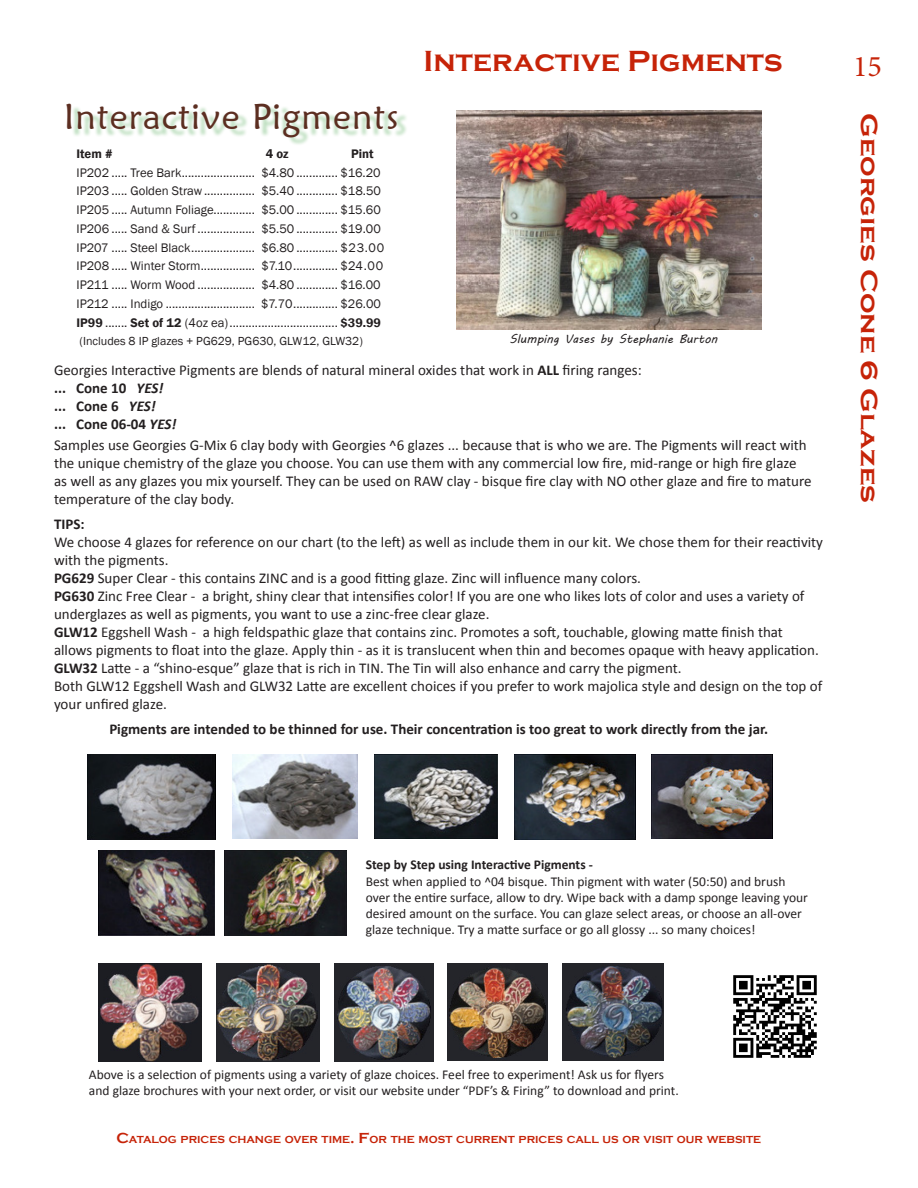
<style>
.page{position:relative;width:918px;height:1188px;background:#fff}
.page>*{position:absolute;margin:0;border:0;box-sizing:border-box;transform-origin:0 0}
.t1{font:36px "Maiandra GD";letter-spacing:.03em;color:#5c2e21}
.Headline{font:700 30px "Copperplate Gothic";color:#c62308}
.t2{font:30px "Minion Pro";color:#c62308}
.t3{font:700 24px "Copperplate Gothic";color:#c62308;scale:1.2 1}
.t4{font:15px/18px "Calibri";color:#231f20}
.t5{font:700 15px "Calibri";color:#231f20}
.t6{font:13.5px/16.2px "Calibri";color:#231f20}
.t7{font:700 13.5px "Calibri";color:#231f20}
.Body_Text{font:12.75px "Franklin Gothic";color:#231f20}
.Body_Text-2{font:600 12.75px "Franklin Gothic";color:#231f20}
.Body_Text-3{font:12px "Franklin Gothic";color:#231f20}
.t8{font:12px "MV Boli";color:#231f20}
.t9{font:700 10.5px "Copperplate Gothic";color:#c62308}
.s1{font-weight:600}
.s2{font-style:italic}
.s3{font-weight:700}
.s4{font-size:15px}
</style>
<div class="page">
<img style="left:456px;top:111px;width:305px;height:219px">
<img style="left:87px;top:755px;width:128px;height:84px">
<img style="left:233px;top:754px;width:125px;height:85px">
<img style="left:652px;top:754px;width:121px;height:85px">
<img style="left:515px;top:755px;width:120px;height:85px">
<img style="left:375px;top:754px;width:123px;height:85px">
<img style="left:224px;top:851px;width:123px;height:84px">
<img style="left:98px;top:850px;width:117px;height:85px">
<div style="left:71px;top:106px;width:337px;height:40px;background:#04840b;opacity:.29"></div>
<img style="left:563px;top:964px;width:101px;height:97px">
<img style="left:98px;top:964px;width:104px;height:97px">
<img style="left:217px;top:964px;width:103px;height:97px">
<img style="left:448px;top:964px;width:100px;height:97px">
<img style="left:334px;top:964px;width:100px;height:97px">
<img style="left:733px;top:975px;width:84px;height:83px">
<p class="t1" style="left:64px;top:94px;width:336px">Interactive Pigments</p>
<p class="Headline" style="left:424px;top:45px;width:361px">Interactive Pigments</p>
<p class="Body_Text-2" style="left:76px;top:146px;width:38px">Item #</p>
<p class="Body_Text-2" style="left:266px;top:146px;width:24px">4 oz</p>
<p class="Body_Text-2" style="left:351px;top:146px;width:24px">Pint</p>
<p class="Body_Text" style="left:76px;top:165px;width:306px">IP202 ..... Tree Bark....................... $4.80 ............. $16.20</p>
<p class="Body_Text" style="left:76px;top:183px;width:306px">IP203 ..... Golden Straw................ $5.40 ............. $18.50</p>
<p class="Body_Text" style="left:76px;top:202px;width:306px">IP205 ..... Autumn Foliage............. $5.00 ............. $15.60</p>
<p class="Body_Text" style="left:76px;top:221px;width:306px">IP206 ..... Sand &amp; Surf.................. $5.50 ............. $19.00</p>
<p class="Body_Text" style="left:76px;top:240px;width:309px">IP207 ..... Steel Black.................... $6.80 ............. $23.00</p>
<p class="Body_Text" style="left:76px;top:258px;width:308px">IP208 ..... Winter Storm................. $7.10.............. $24.00</p>
<p class="Body_Text" style="left:76px;top:277px;width:306px">IP211 ..... Worm Wood .................. $4.80 ............. $16.00</p>
<p class="Body_Text" style="left:76px;top:296px;width:306px">IP212 ..... Indigo ............................ $7.70.............. $26.00</p>
<p class="Body_Text" style="left:76px;top:315px;width:306px"><span class="s1">IP99</span> ....... <span class="s1">Set of 12</span> (4oz ea).................................. <span class="s1">$39.99</span></p>
<p class="Body_Text-3" style="left:80px;top:334px;width:285px">(Includes 8 IP glazes <span class="s2">+</span> PG629, PG630, GLW12, GLW32)</p>
<p class="t8" style="left:510px;top:331px;width:209px">Slumping Vases by Stephanie Burton</p>
<p class="t4" style="left:54px;top:361px;width:589px">Georgies Interactive Pigments are blends of natural mineral oxides that work in <span class="s3">ALL</span> firing ranges:</p>
<p class="t5" style="left:54px;top:378px;width:111px">... Cone 10 <span class="s2">YES!</span></p>
<p class="t5" style="left:54px;top:396px;width:103px">... Cone 6 <span class="s2">YES!</span></p>
<p class="t5" style="left:54px;top:414px;width:124px">... Cone 06-04 <span class="s2">YES!</span></p>
<p class="t4" style="left:54px;top:437px;width:759px">Samples use Georgies G-Mix 6 clay body with Georgies ^6 glazes ... because that is who we are. The Pigments will react with the unique chemistry of the glaze you choose. You can use them with any commercial low fire, mid-range or high fire glaze as well as any glazes you mix yourself. They can be used on RAW clay - bisque fire clay with NO other glaze and fire to mature temperature of the clay body.</p>
<p class="t5" style="left:54px;top:515px;width:32px">TIPS:</p>
<p class="t4" style="left:54px;top:533px;width:771px">We choose 4 glazes for reference on our chart (to the left) as well as include them in our kit. We chose them for their reactivity with the pigments.</p>
<p class="t4" style="left:54px;top:569px;width:588px"><span class="s3">PG629</span> Super Clear - this contains ZINC and is a good fitting glaze. Zinc will influence many colors.</p>
<p class="t4" style="left:54px;top:587px;width:752px"><span class="s3">PG630</span> Zinc Free Clear - a bright, shiny clear that intensifies color! If you are one who likes lots of color and uses a variety of underglazes as well as pigments, you want to use a zinc-free clear glaze.</p>
<p class="t4" style="left:54px;top:623px;width:766px"><span class="s3">GLW12</span> Eggshell Wash - a high feldspathic glaze that contains zinc. Promotes a soft, touchable, glowing matte finish that allows pigments to float into the glaze. Apply thin - as it is translucent when thin and becomes opaque with heavy application.</p>
<p class="t4" style="left:54px;top:659px;width:629px"><span class="s3">GLW32</span> Latte - a “shino-esque” glaze that is rich in TIN. The Tin will also enhance and carry the pigment.</p>
<p class="t4" style="left:54px;top:677px;width:770px">Both GLW12 Eggshell Wash and GLW32 Latte are excellent choices if you prefer to work majolica style and design on the top of your unfired glaze.</p>
<p class="t5" style="left:109px;top:719px;width:660px">Pigments are intended to be thinned for use. Their concentration is too great to work directly from the jar.</p>
<h2 class="t2" style="left:853px;top:46px;width:30px">15</h2>
<h3 class="t3" style="left:883px;top:113px;width:327px;rotate:90deg">Georgies Cone 6 Glazes</h3>
<p class="t7" style="left:366px;top:856px;width:229px">Step by Step using Interactive Pigments -</p>
<p class="t6" style="left:366px;top:873px;width:444px">Best when applied to ^04 bisque. Thin pigment with water (50:50) and brush over the entire surface, allow to dry. Wipe back with a damp sponge leaving your desired amount on the surface. You can glaze select areas, or choose an all-over glaze technique. Try a matte surface or go all glossy ... so many choices!</p>
<p class="t6" style="left:89px;top:1066px;width:591px">Above is a selection of pigments using a variety of glaze choices. Feel free to experiment! Ask us for flyers and glaze brochures with your next order, or visit our website under “PDF’s &amp; Firing” to download and print.</p>
<p class="t9" style="left:116px;top:1133px;width:646px"><span class="s4">C</span>ATALOG PRICES CHANGE OVER TIME<span class="s4">. F</span>OR THE MOST CURRENT PRICES CALL US OR VISIT OUR WEBSITE</p>
</div>
